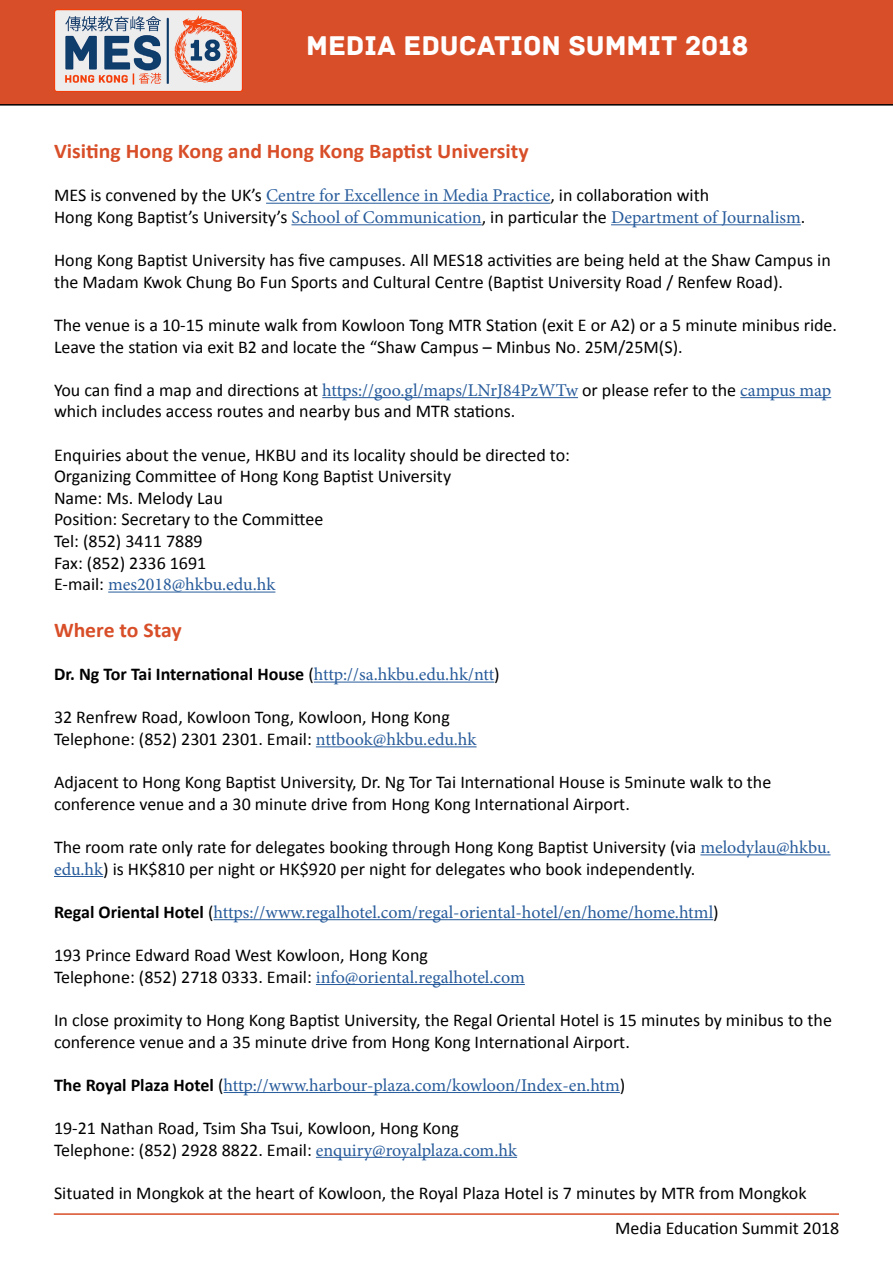
<style>
.page{position:relative;width:893px;height:1263px;background:#fff}
.page>*{position:absolute;margin:0;border:0;box-sizing:border-box;transform-origin:0 0}
.t1{font:28.5px "Archive";color:#fff}
.t2{font:700 21px "Calibri";color:#d84e28}
.t3{font:18px/21.6px "Calibri";color:#000}
.t4{font:18px "Minion Pro";color:#275b9b}
.t5{font:700 18px "Calibri";color:#000}
.s1{font-family:"Minion Pro";color:#275b9b}
.s2{font-family:"Calibri";color:#000}
.s3{font-weight:400}
.s4{font-family:"Minion Pro";font-weight:400;color:#275b9b}
.s5{font-family:"Calibri";font-weight:700;color:#000}
</style>
<div class="page">
<hr style="left:54px;top:1213px;width:785px;height:2px;background:#d84e28">
<div style="left:0;top:0;width:893px;height:106px;background:#d84e28"></div>
<img style="left:54px;top:10px;width:189px;height:81px">
<hr style="left:266px;top:203px;width:284px;height:1px;background:#275b9b">
<hr style="left:291px;top:224px;width:191px;height:1px;background:#275b9b">
<hr style="left:611px;top:224px;width:190px;height:1px;background:#275b9b">
<hr style="left:322px;top:397px;width:256px;height:1px;background:#275b9b">
<hr style="left:740px;top:397px;width:91px;height:1px;background:#275b9b">
<hr style="left:108px;top:592px;width:167px;height:1px;background:#275b9b">
<hr style="left:314px;top:682px;width:180px;height:1px;background:#275b9b">
<hr style="left:316px;top:746px;width:161px;height:1px;background:#275b9b">
<hr style="left:700px;top:854px;width:130px;height:1px;background:#275b9b">
<hr style="left:54px;top:876px;width:49px;height:1px;background:#275b9b">
<hr style="left:214px;top:919px;width:499px;height:1px;background:#275b9b">
<hr style="left:316px;top:984px;width:209px;height:1px;background:#275b9b">
<hr style="left:224px;top:1092px;width:396px;height:1px;background:#275b9b">
<hr style="left:316px;top:1157px;width:201px;height:1px;background:#275b9b">
<h1 class="t1" style="left:306px;top:29px;width:444px">MEDIA EDUCATION SUMMIT 2018</h1>
<p class="t2" style="left:54px;top:138px;width:476px">Visiting Hong Kong and Hong Kong Baptist University</p>
<p class="t3" style="left:54px;top:185px;width:753px">MES is convened by the UK’s <span class="s1">Centre for Excellence in Media Practice</span>, in collaboration with<br>Hong Kong Baptist’s University’s <span class="s1">School of Communication</span>, in particular the <span class="s1">Department of Journalism</span>.</p>
<p class="t3" style="left:54px;top:249px;width:778px">Hong Kong Baptist University has five campuses. All MES18 activities are being held at the Shaw Campus in the Madam Kwok Chung Bo Fun Sports and Cultural Centre (Baptist University Road / Renfew Road).</p>
<p class="t3" style="left:54px;top:314px;width:785px">The venue is a 10-15 minute walk from Kowloon Tong MTR Station (exit E or A2) or a 5 minute minibus ride.<br>Leave the station via exit B2 and locate the “Shaw Campus – Minbus No. 25M/25M(S).</p>
<p class="t3" style="left:54px;top:379px;width:779px">You can find a map and directions at <span class="s1">https://goo.gl/maps/LNrJ84PzWTw</span> or please refer to the <span class="s1">campus map </span>which includes access routes and nearby bus and MTR stations.</p>
<p class="t3" style="left:54px;top:444px;width:518px">Enquiries about the venue, HKBU and its locality should be directed to:<br>Organizing Committee of Hong Kong Baptist University<br>Name: Ms. Melody Lau<br>Position: Secretary to the Committee<br>Tel: (852) 3411 7889<br>Fax: (852) 2336 1691</p>
<p class="t4" style="left:54px;top:572px;width:223px"><span class="s2">E-mail:</span> mes2018@hkbu.edu.hk</p>
<p class="t2" style="left:54px;top:617px;width:129px">Where to Stay</p>
<p class="t5" style="left:54px;top:663px;width:447px">Dr. Ng Tor Tai International House <span class="s3">(</span><span class="s4">http://sa.hkbu.edu.hk/ntt</span><span class="s3">)</span></p>
<p class="t3" style="left:54px;top:707px;width:424px">32 Renfrew Road, Kowloon Tong, Kowloon, Hong Kong<br>Telephone: (852) 2301 2301. Email: <span class="s1">nttbook@hkbu.edu.hk</span></p>
<p class="t3" style="left:54px;top:771px;width:719px">Adjacent to Hong Kong Baptist University, Dr. Ng Tor Tai International House is 5minute walk to the conference venue and a 30 minute drive from Hong Kong International Airport.</p>
<p class="t3" style="left:54px;top:836px;width:778px">The room rate only rate for delegates booking through Hong Kong Baptist University (via <span class="s1">melodylau@hkbu. edu.hk</span>) is HK$810 per night or HK$920 per night for delegates who book independently.</p>
<p class="t4" style="left:54px;top:900px;width:666px"><span class="s5">Regal Oriental Hotel</span> <span class="s2">(</span>https://www.regalhotel.com/regal-oriental-hotel/en/home/home.html<span class="s2">)</span></p>
<p class="t3" style="left:54px;top:944px;width:472px">193 Prince Edward Road West Kowloon, Hong Kong<br>Telephone: (852) 2718 0333. Email: <span class="s1">info@oriental.regalhotel.com</span></p>
<p class="t3" style="left:54px;top:1009px;width:779px">In close proximity to Hong Kong Baptist University, the Regal Oriental Hotel is 15 minutes by minibus to the conference venue and a 35 minute drive from Hong Kong International Airport.</p>
<p class="t4" style="left:54px;top:1073px;width:573px"><span class="s5">The Royal Plaza Hotel</span> <span class="s2">(</span>http://www.harbour-plaza.com/kowloon/Index-en.htm<span class="s2">)</span></p>
<p class="t3" style="left:54px;top:1117px;width:465px">19-21 Nathan Road, Tsim Sha Tsui, Kowloon, Hong Kong<br>Telephone: (852) 2928 8822. Email: <span class="s1">enquiry@royalplaza.com.hk</span></p>
<p class="t3" style="left:54px;top:1182px;width:754px">Situated in Mongkok at the heart of Kowloon, the Royal Plaza Hotel is 7 minutes by MTR from Mongkok</p>
<p class="t3" style="left:615px;top:1217px;width:226px">Media Education Summit 2018</p>
</div>
